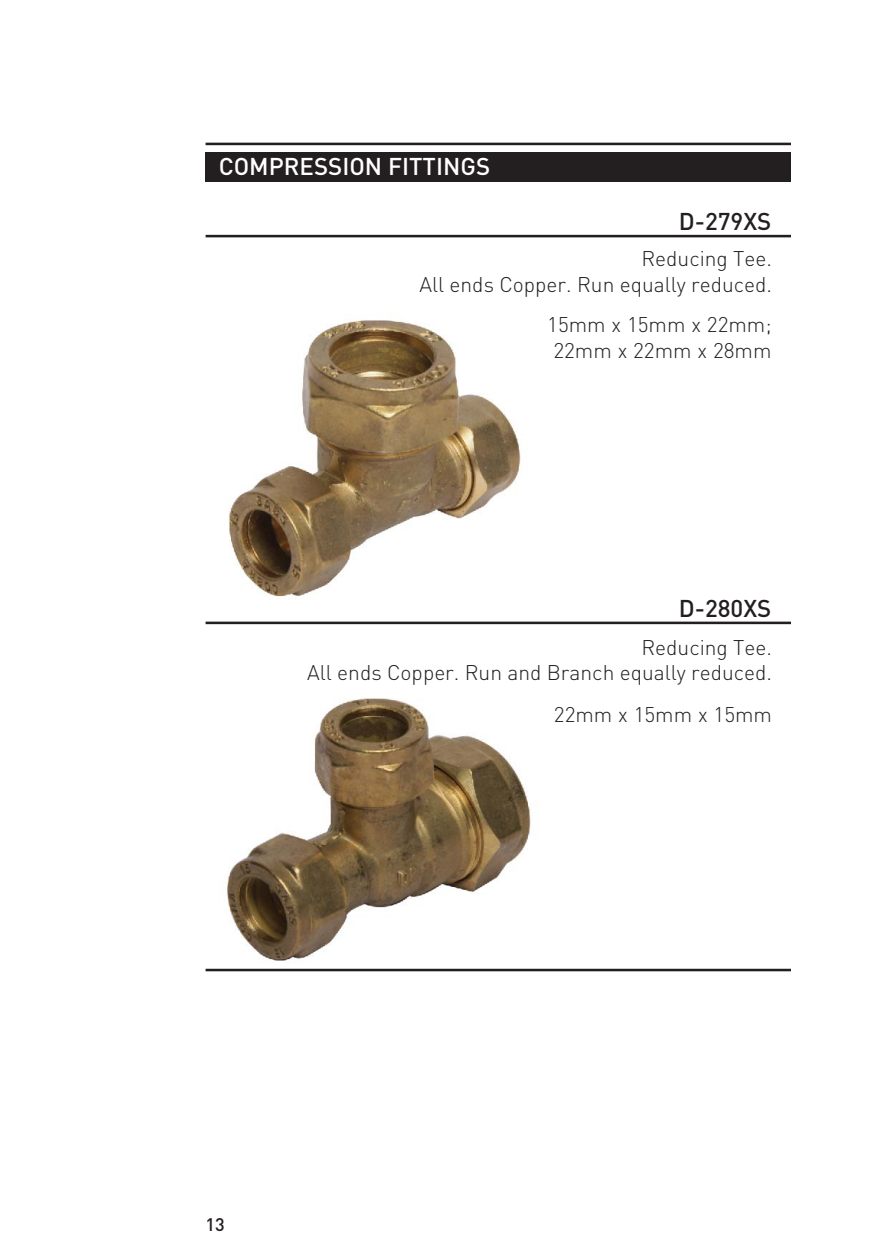
<style>
.page{position:relative;width:893px;height:1259px;background:#fff}
.page>*{position:absolute;margin:0;border:0;box-sizing:border-box;transform-origin:0 0}
.t1{font:500 24px "DIN";color:#fff}
.t2{font:500 24px "DIN";color:#231f20}
.t3{font:300 21px/25.5px "DIN";color:#231f20;text-align:right}
.t4{font:500 18px "DIN";color:#231f20}
</style>
<div class="page">
<img style="left:205px;top:698px;width:359px;height:274px">
<img style="left:205px;top:320px;width:390px;height:305px">
<hr style="left:206px;top:143px;width:585px;height:2px;background:#231f20">
<div style="left:206px;top:152px;width:585px;height:30px;background:#231f20"></div>
<hr style="left:206px;top:968px;width:585px;height:3px;background:#231f20">
<hr style="left:206px;top:235px;width:585px;height:2px;background:#231f20">
<hr style="left:206px;top:621px;width:585px;height:3px;background:#231f20">
<p class="t1" style="left:219px;top:158px;width:273px">COMPRESSION FITTINGS</p>
<p class="t2" style="left:679px;top:213px;width:94px">D-279XS</p>
<p class="t3" style="left:420px;top:249px;width:354px">Reducing Tee.<br>All ends Copper. Run equally reduced.</p>
<p class="t3" style="left:547px;top:315px;width:226px;text-align:left">15mm x 15mm x 22mm;<br>22mm x 22mm x 28mm</p>
<p class="t2" style="left:679px;top:600px;width:94px">D-280XS</p>
<p class="t3" style="left:307px;top:637px;width:466px">Reducing Tee.<br>All ends Copper. Run and Branch equally reduced.</p>
<p class="t3" style="left:554px;top:704px;width:220px">22mm x 15mm x 15mm</p>
<p class="t4" style="left:206px;top:1217px;width:21px">13</p>
</div>
